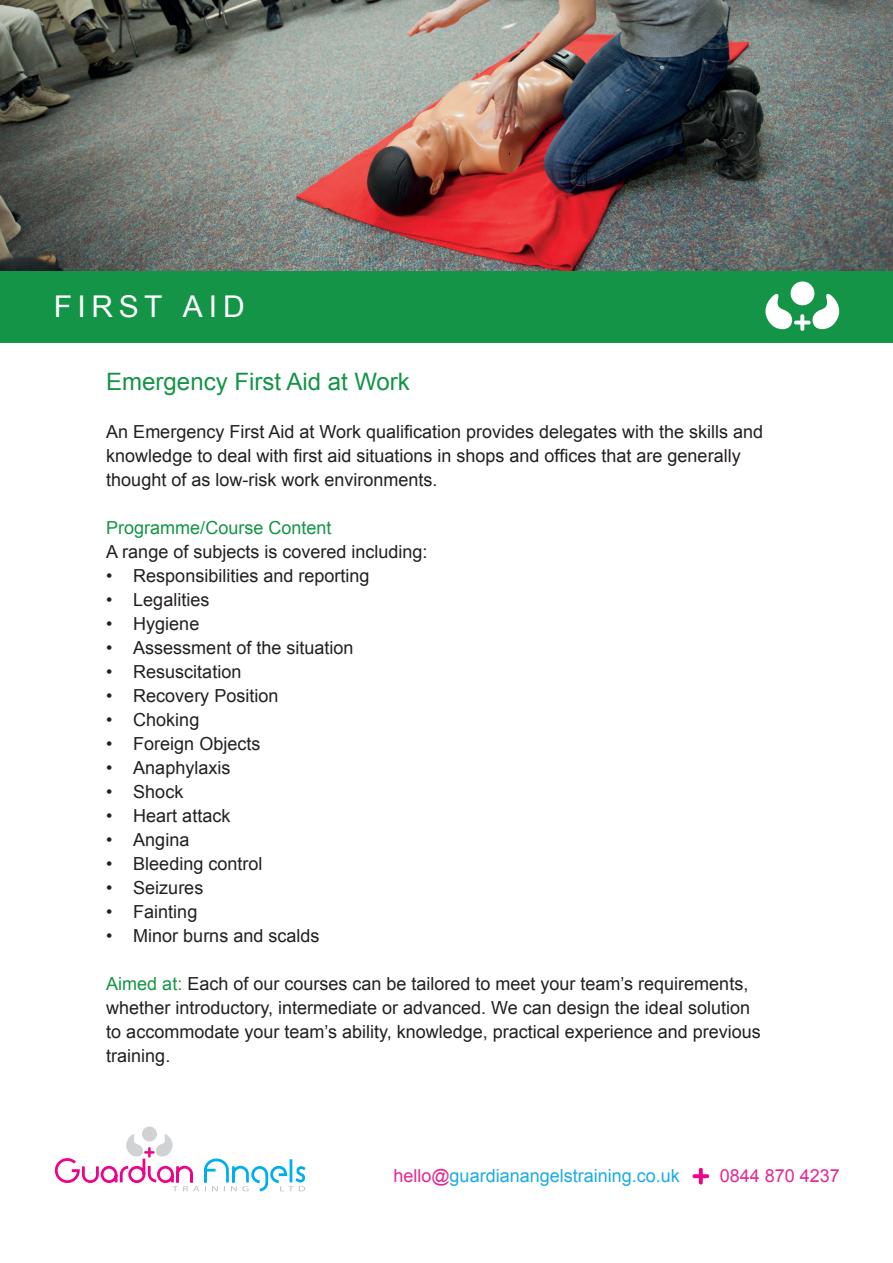
<style>
.page{position:relative;width:893px;height:1263px;background:#fff}
.page>*{position:absolute;margin:0;border:0;box-sizing:border-box;transform-origin:0 0}
.t1{font:30px "Arial";letter-spacing:.19em;color:#fff}
.t2{font:24px "Arial";color:#149446}
.t3{font:18px/24px "Arial";color:#231f20}
.t4{font:18px "Arial";color:#1bace3}
.t5{font:18px "Arial";color:#149446}
.t6{font:18px "Arial";color:#e42893}
.s1{color:#149446}
.s2{color:#e42893}
</style>
<div class="page">
<div style="left:142px;top:1126px;width:15px;height:15px;background:#d1d2d4;border-radius:50%"></div>
<svg style="left:55px;top:1134px;width:251px;height:57px"></svg>
<div style="left:0;top:270px;width:893px;height:72px;background:#149446"></div>
<div style="left:791px;top:281px;width:23px;height:24px;background:#fff;border-radius:50%"></div>
<svg style="left:765px;top:293px;width:75px;height:38px"></svg>
<svg style="left:692px;top:1168px;width:18px;height:17px"></svg>
<img style="left:0;top:0;width:893px;height:270px">
<h1 class="t1" style="left:54px;top:287px;width:192px">FIRST AID</h1>
<h2 class="t2" style="left:106px;top:365px;width:305px">Emergency First Aid at Work</h2>
<p class="t3" style="left:106px;top:419px;width:658px">An Emergency First Aid at Work qualification provides delegates with the skills and knowledge to deal with first aid situations in shops and offices that are generally thought of as low-risk work environments.</p>
<p class="t5" style="left:106px;top:515px;width:227px">Programme/Course Content</p>
<p class="t3" style="left:106px;top:539px;width:323px">A range of subjects is covered including:</p>
<p class="t3" style="left:106px;top:563px;width:265px">• Responsibilities and reporting</p>
<p class="t3" style="left:106px;top:587px;width:105px">• Legalities</p>
<p class="t3" style="left:106px;top:611px;width:95px">• Hygiene</p>
<p class="t3" style="left:106px;top:635px;width:249px">• Assessment of the situation</p>
<p class="t3" style="left:106px;top:659px;width:137px">• Resuscitation</p>
<p class="t3" style="left:106px;top:683px;width:174px">• Recovery Position</p>
<p class="t3" style="left:106px;top:707px;width:95px">• Choking</p>
<p class="t3" style="left:106px;top:731px;width:156px">• Foreign Objects</p>
<p class="t3" style="left:106px;top:755px;width:126px">• Anaphylaxis</p>
<p class="t3" style="left:106px;top:779px;width:79px">• Shock</p>
<p class="t3" style="left:106px;top:803px;width:126px">• Heart attack</p>
<p class="t3" style="left:106px;top:827px;width:85px">• Angina</p>
<p class="t3" style="left:106px;top:851px;width:158px">• Bleeding control</p>
<p class="t3" style="left:106px;top:875px;width:99px">• Seizures</p>
<p class="t3" style="left:106px;top:899px;width:93px">• Fainting</p>
<p class="t3" style="left:106px;top:923px;width:215px">• Minor burns and scalds</p>
<p class="t3" style="left:106px;top:971px;width:656px"><span class="s1">Aimed at:</span> Each of our courses can be tailored to meet your team’s requirements, whether introductory, intermediate or advanced. We can design the ideal solution to accommodate your team’s ability, knowledge, practical experience and previous training.</p>
<p class="t4" style="left:393px;top:1164px;width:288px"><span class="s2">hello@</span>guardianangelstraining.co.uk</p>
<p class="t6" style="left:720px;top:1164px;width:122px">0844 870 4237</p>
</div>
